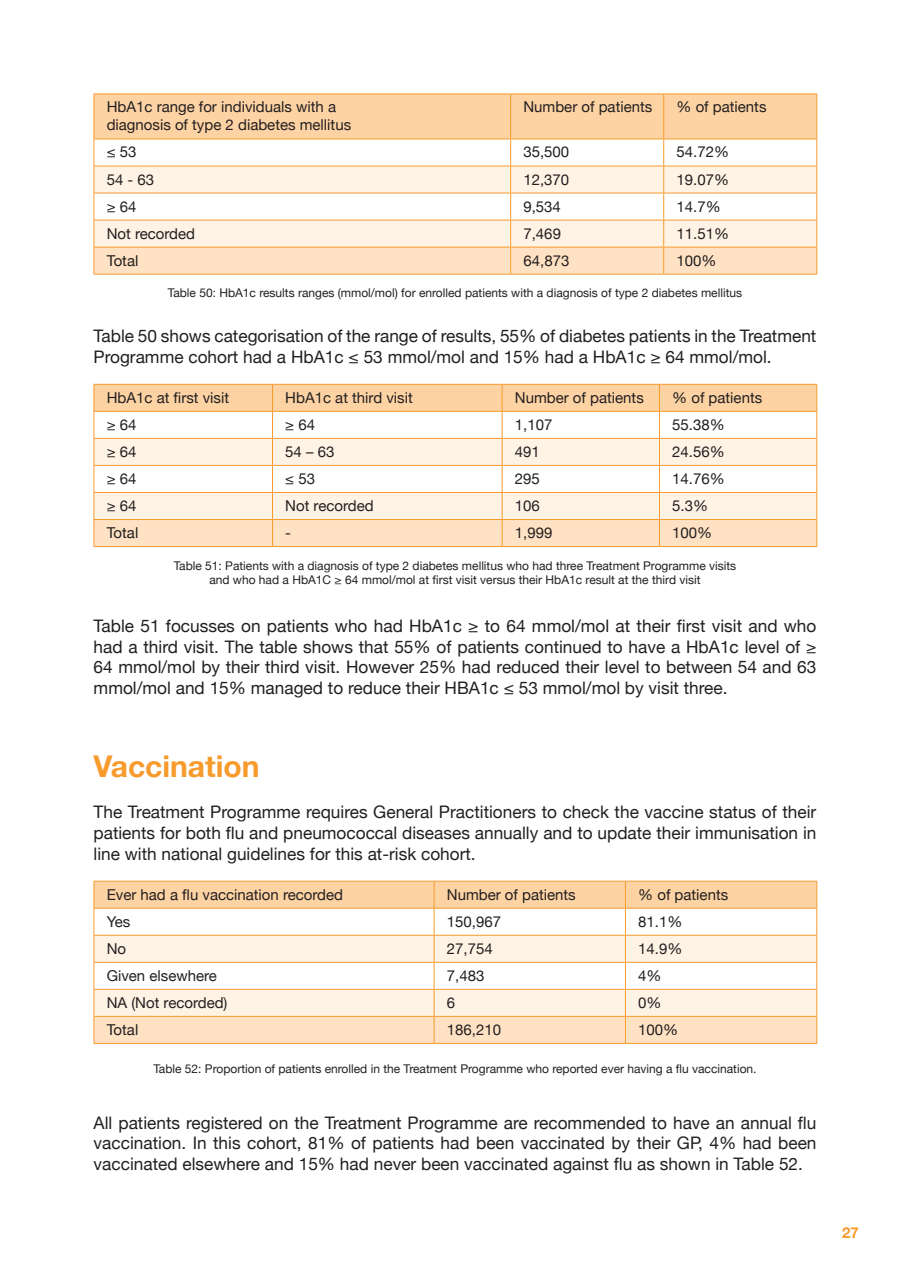
<style>
.page{position:relative;width:910px;height:1280px;background:#fff}
.page>*{position:absolute;margin:0;border:0;box-sizing:border-box;transform-origin:0 0}
.t1{font:700 30px "Helvetica Neue";color:#f89b2d}
.t2{font:17.25px/20.7px "Helvetica Neue";color:#231f20;text-align:justify}
.t3{font:15px/18px "Helvetica Neue";color:#231f20}
.t4{font:700 15px "Helvetica Neue";color:#f89b2d}
.t5{font:12px/14.4px "Helvetica Neue";color:#231f20;text-align:center}
</style>
<div class="page">
<svg style="left:94px;top:94px;width:723px;height:180px"></svg>
<hr style="left:94px;top:274px;width:417px;height:1px;background:#f89b2d">
<hr style="left:511px;top:274px;width:153px;height:1px;background:#f89b2d">
<hr style="left:664px;top:274px;width:153px;height:1px;background:#f89b2d">
<svg style="left:94px;top:384px;width:723px;height:162px"></svg>
<hr style="left:94px;top:546px;width:179px;height:1px;background:#f89b2d">
<hr style="left:273px;top:546px;width:229px;height:1px;background:#f89b2d">
<hr style="left:502px;top:546px;width:157px;height:1px;background:#f89b2d">
<hr style="left:659px;top:546px;width:158px;height:1px;background:#f89b2d">
<svg style="left:94px;top:881px;width:723px;height:162px"></svg>
<hr style="left:94px;top:1043px;width:340px;height:1px;background:#f89b2d">
<hr style="left:434px;top:1043px;width:191px;height:1px;background:#f89b2d">
<hr style="left:625px;top:1043px;width:192px;height:1px;background:#f89b2d">
<p class="t3" style="left:107px;top:99px;width:246px">HbA1c range for individuals with a diagnosis of type 2 diabetes mellitus</p>
<p class="t3" style="left:523px;top:99px;width:130px">Number of patients</p>
<p class="t3" style="left:676px;top:99px;width:92px">% of patients</p>
<p class="t3" style="left:107px;top:144px;width:31px">≤ 53</p>
<p class="t3" style="left:523px;top:144px;width:47px">35,500</p>
<p class="t3" style="left:676px;top:144px;width:54px">54.72%</p>
<p class="t3" style="left:107px;top:171px;width:49px">54 - 63</p>
<p class="t3" style="left:523px;top:171px;width:47px">12,370</p>
<p class="t3" style="left:676px;top:171px;width:54px">19.07%</p>
<p class="t3" style="left:107px;top:198px;width:31px">≥ 64</p>
<p class="t3" style="left:523px;top:198px;width:39px">9,534</p>
<p class="t3" style="left:676px;top:198px;width:46px">14.7%</p>
<p class="t3" style="left:107px;top:225px;width:90px">Not recorded</p>
<p class="t3" style="left:523px;top:225px;width:39px">7,469</p>
<p class="t3" style="left:677px;top:225px;width:54px">11.51%</p>
<p class="t3" style="left:107px;top:252px;width:33px">Total</p>
<p class="t3" style="left:523px;top:252px;width:47px">64,873</p>
<p class="t3" style="left:677px;top:252px;width:42px">100%</p>
<p class="t5" style="left:168px;top:287px;width:576px">Table 50: HbA1c results ranges (mmol/mol) for enrolled patients with a diagnosis of type 2 diabetes mellitus</p>
<p class="t2" style="left:94px;top:326px;width:724px">Table 50 shows categorisation of the range of results, 55% of diabetes patients in the Treatment<br>Programme cohort had a HbA1c ≤ 53 mmol/mol and 15% had a HbA1c ≥ 64 mmol/mol.</p>
<p class="t3" style="left:107px;top:389px;width:124px">HbA1c at first visit</p>
<p class="t3" style="left:285px;top:389px;width:129px">HbA1c at third visit</p>
<p class="t3" style="left:515px;top:389px;width:130px">Number of patients</p>
<p class="t3" style="left:672px;top:389px;width:92px">% of patients</p>
<p class="t3" style="left:107px;top:416px;width:31px">≥ 64</p>
<p class="t3" style="left:285px;top:416px;width:31px">≥ 64</p>
<p class="t3" style="left:515px;top:416px;width:39px">1,107</p>
<p class="t3" style="left:672px;top:416px;width:54px">55.38%</p>
<p class="t3" style="left:107px;top:443px;width:31px">≥ 64</p>
<p class="t3" style="left:285px;top:443px;width:51px">54 – 63</p>
<p class="t3" style="left:515px;top:443px;width:27px">491</p>
<p class="t3" style="left:672px;top:443px;width:54px">24.56%</p>
<p class="t3" style="left:107px;top:470px;width:31px">≥ 64</p>
<p class="t3" style="left:285px;top:470px;width:31px">≤ 53</p>
<p class="t3" style="left:515px;top:470px;width:27px">295</p>
<p class="t3" style="left:672px;top:470px;width:54px">14.76%</p>
<p class="t3" style="left:107px;top:497px;width:31px">≥ 64</p>
<p class="t3" style="left:285px;top:497px;width:90px">Not recorded</p>
<p class="t3" style="left:515px;top:497px;width:27px">106</p>
<p class="t3" style="left:672px;top:497px;width:37px">5.3%</p>
<p class="t3" style="left:107px;top:524px;width:33px">Total</p>
<p class="t3" style="left:285px;top:524px;width:7px">-</p>
<p class="t3" style="left:515px;top:524px;width:39px">1,999</p>
<p class="t3" style="left:672px;top:524px;width:42px">100%</p>
<p class="t5" style="left:174px;top:559px;width:564px">Table 51: Patients with a diagnosis of type 2 diabetes mellitus who had three Treatment Programme visits and who had a HbA1C ≥ 64 mmol/mol at first visit versus their HbA1c result at the third visit</p>
<p class="t2" style="left:94px;top:616px;width:724px">Table 51 focusses on patients who had HbA1c ≥ to 64 mmol/mol at their first visit and who had a third visit. The table shows that 55% of patients continued to have a HbA1c level of ≥ 64 mmol/mol by their third visit. However 25% had reduced their level to between 54 and 63 mmol/mol and 15% managed to reduce their HBA1c ≤ 53 mmol/mol by visit three.</p>
<h1 class="t1" style="left:94px;top:742px;width:168px">Vaccination</h1>
<p class="t2" style="left:94px;top:803px;width:724px">The Treatment Programme requires General Practitioners to check the vaccine status of their patients for both flu and pneumococcal diseases annually and to update their immunisation in line with national guidelines for this at-risk cohort.</p>
<p class="t3" style="left:107px;top:886px;width:238px">Ever had a flu vaccination recorded</p>
<p class="t3" style="left:447px;top:886px;width:130px">Number of patients</p>
<p class="t3" style="left:638px;top:886px;width:92px">% of patients</p>
<p class="t3" style="left:107px;top:913px;width:25px">Yes</p>
<p class="t3" style="left:447px;top:913px;width:56px">150,967</p>
<p class="t3" style="left:638px;top:913px;width:46px">81.1%</p>
<p class="t3" style="left:107px;top:940px;width:21px">No</p>
<p class="t3" style="left:447px;top:940px;width:47px">27,754</p>
<p class="t3" style="left:638px;top:940px;width:46px">14.9%</p>
<p class="t3" style="left:107px;top:967px;width:112px">Given elsewhere</p>
<p class="t3" style="left:447px;top:967px;width:39px">7,483</p>
<p class="t3" style="left:638px;top:967px;width:25px">4%</p>
<p class="t3" style="left:107px;top:994px;width:122px">NA (Not recorded)</p>
<p class="t3" style="left:447px;top:994px;width:10px">6</p>
<p class="t3" style="left:638px;top:994px;width:25px">0%</p>
<p class="t3" style="left:107px;top:1021px;width:33px">Total</p>
<p class="t3" style="left:447px;top:1021px;width:56px">186,210</p>
<p class="t3" style="left:638px;top:1021px;width:42px">100%</p>
<p class="t5" style="left:153px;top:1062px;width:605px">Table 52: Proportion of patients enrolled in the Treatment Programme who reported ever having a flu vaccination.</p>
<p class="t2" style="left:94px;top:1113px;width:724px">All patients registered on the Treatment Programme are recommended to have an annual flu vaccination. In this cohort, 81% of patients had been vaccinated by their GP, 4% had been vaccinated elsewhere and 15% had never been vaccinated against flu as shown in Table 52.</p>
<p class="t4" style="left:842px;top:1221px;width:18px">27</p>
</div>
